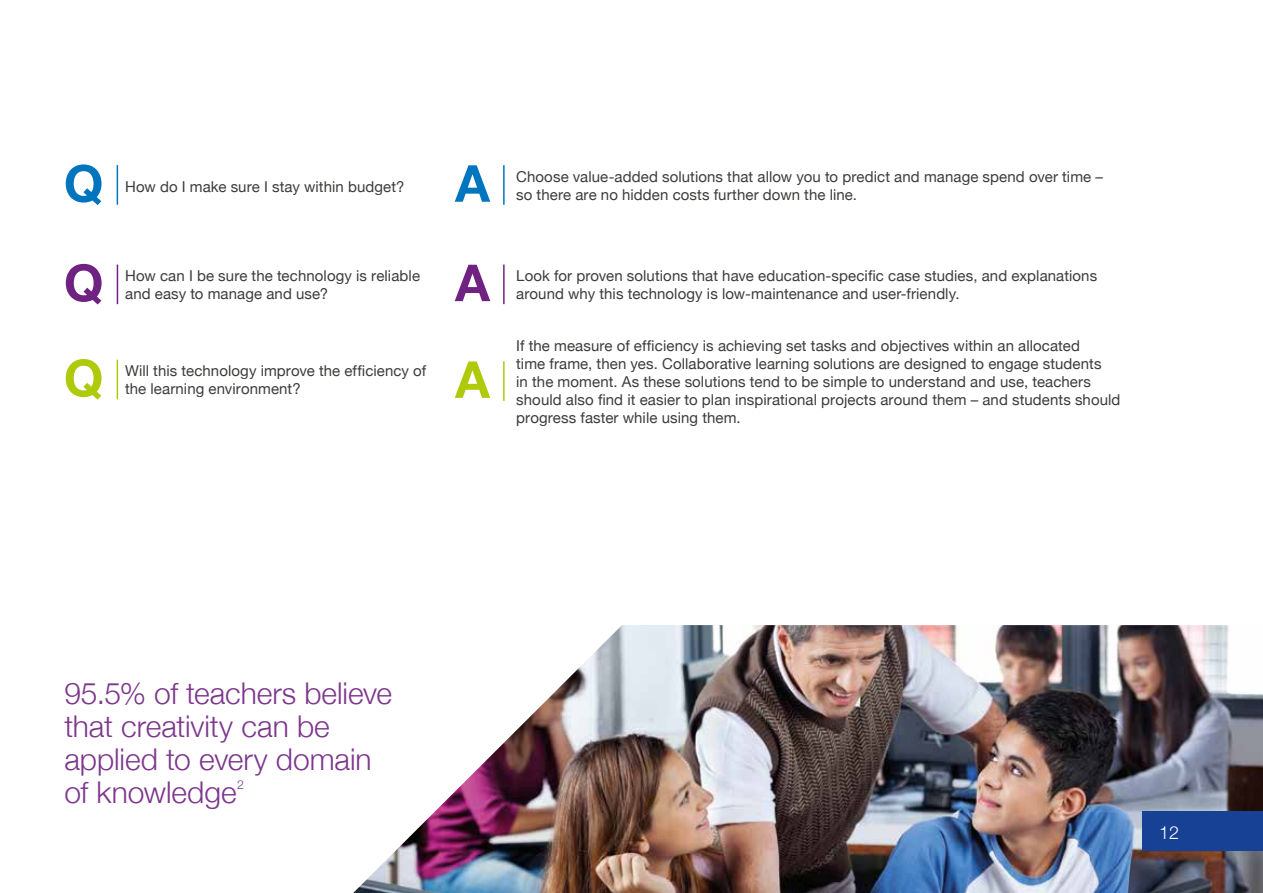
<style>
.page{position:relative;width:1263px;height:893px;background:#fff}
.page>*{position:absolute;margin:0;border:0;box-sizing:border-box;transform-origin:0 0}
.t1{font:700 51px "Helvetica Neue";color:#0075bf}
.t2{font:700 51px "Helvetica Neue";color:#702283}
.t3{font:700 51px "Helvetica Neue";color:#afca0b}
.t4{font:300 30px/33px "Helvetica Neue";color:#7c368c}
.t5{font:300 18px "Helvetica Neue";color:#fff}
.t6{font:15px/18px "Helvetica Neue";letter-spacing:.005em;color:#3c3c3b}
.t7{font:300 12.3px "Helvetica Neue";color:#7c368c}
</style>
<div class="page">
<img style="left:353px;top:625px;width:910px;height:268px">
<div style="left:1142px;top:811px;width:121px;height:40px;background:#164194"></div>
<hr style="left:503px;top:165px;width:2px;height:40px;background:#0075bf">
<hr style="left:117px;top:165px;width:1px;height:40px;background:#0075bf">
<hr style="left:503px;top:265px;width:2px;height:39px;background:#702283">
<hr style="left:117px;top:265px;width:1px;height:39px;background:#702283">
<hr style="left:503px;top:361px;width:2px;height:40px;background:#afca0b">
<hr style="left:117px;top:360px;width:1px;height:39px;background:#afca0b">
<h1 class="t1" style="left:64px;top:144px;width:41px">Q</h1>
<h1 class="t1" style="left:455px;top:144px;width:36px">A</h1>
<p class="t6" style="left:125px;top:178px;width:281px">How do I make sure I stay within budget?</p>
<h1 class="t2" style="left:64px;top:243px;width:41px">Q</h1>
<h1 class="t2" style="left:455px;top:243px;width:36px">A</h1>
<p class="t6" style="left:125px;top:267px;width:296px">How can I be sure the technology is reliable and easy to manage and use?</p>
<h1 class="t3" style="left:64px;top:338px;width:41px">Q</h1>
<h1 class="t3" style="left:455px;top:340px;width:36px">A</h1>
<p class="t6" style="left:125px;top:363px;width:303px">Will this technology improve the efficiency of the learning environment?</p>
<p class="t6" style="left:516px;top:169px;width:588px">Choose value-added solutions that allow you to predict and manage spend over time – so there are no hidden costs further down the line.</p>
<p class="t6" style="left:516px;top:267px;width:582px">Look for proven solutions that have education-specific case studies, and explanations around why this technology is low-maintenance and user-friendly.</p>
<p class="t6" style="left:516px;top:337px;width:606px">If the measure of efficiency is achieving set tasks and objectives within an allocated<br>time frame, then yes. Collaborative learning solutions are designed to engage students<br>in the moment. As these solutions tend to be simple to understand and use, teachers should also find it easier to plan inspirational projects around them – and students should progress faster while using them.</p>
<h2 class="t4" style="left:64px;top:675px;width:329px">95.5% of teachers believe that creativity can be applied to every domain of knowledge</h2>
<p class="t7" style="left:237px;top:774px;width:8px">2</p>
<p class="t5" style="left:1159px;top:818px;width:22px">12</p>
</div>
